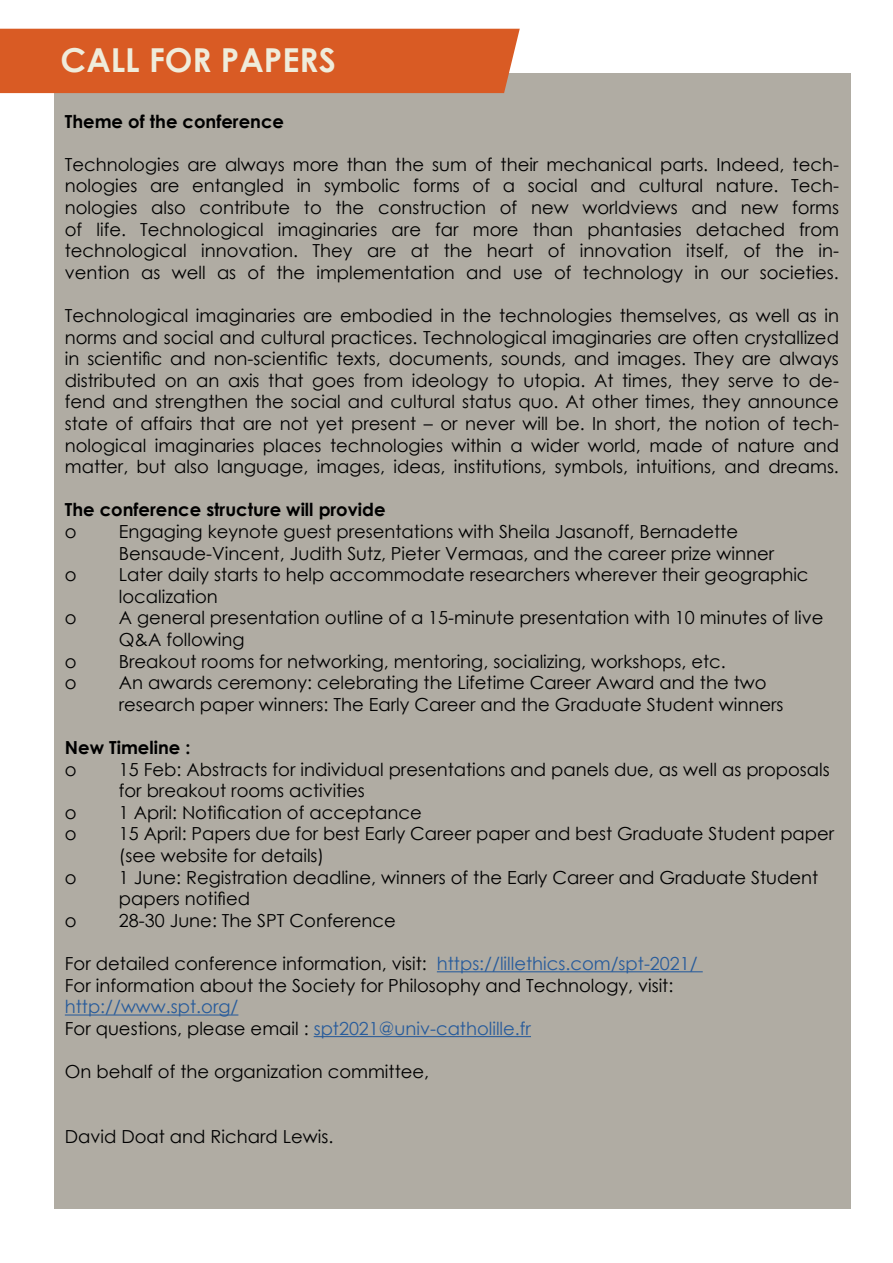
<style>
.page{position:relative;width:893px;height:1263px;background:#fff}
.page>*{position:absolute;margin:0;border:0;box-sizing:border-box;transform-origin:0 0}
.t1{font:700 33px "Century Gothic";color:#efecdb}
.t2{font:18px/21.6px "Century Gothic";color:#000}
.t3{font:18px/21.6px "Century Gothic";color:#275b9b}
.t4{font:700 18px "Century Gothic";color:#000}
.s1{color:#275b9b}
.s2{color:#000}
</style>
<div class="page">
<div style="left:54px;top:74px;width:796px;height:1135px;background:#b0aca3"></div>
<div style="left:0;top:29px;width:520px;height:64px;background:#d95b24"></div>
<hr style="left:437px;top:971px;width:266px;height:1px;background:#275b9b">
<hr style="left:65px;top:1014px;width:173px;height:1px;background:#275b9b">
<hr style="left:314px;top:1036px;width:217px;height:1px;background:#275b9b">
<h1 class="t1" style="left:61px;top:34px;width:277px">CALL FOR PAPERS</h1>
<p class="t4" style="left:65px;top:107px;width:221px">Theme of the conference</p>
<p class="t2" style="left:65px;top:153px;width:776px;text-align:justify">Technologies are always more than the sum of their mechanical parts. Indeed, tech&shy;nologies are entangled in symbolic forms of a social and cultural nature. Tech&shy;nologies also contribute to the construction of new worldviews and new forms of life. Technological imaginaries are far more than phantasies detached from technological innovation. They are at the heart of innovation itself, of the in&shy;vention as well as of the implementation and use of technology in our societies.</p>
<p class="t2" style="left:65px;top:304px;width:776px;text-align:justify">Technological imaginaries are embodied in the technologies themselves, as well as in norms and social and cultural practices. Technological imaginaries are often crystallized in scientific and non-scientific texts, documents, sounds, and images. They are always distributed on an axis that goes from ideology to utopia. At times, they serve to de&shy;fend and strengthen the social and cultural status quo. At other times, they announce state of affairs that are not yet present – or never will be. In short, the notion of tech&shy;nological imaginaries places technologies within a wider world, made of nature and matter, but also language, images, ideas, institutions, symbols, intuitions, and dreams.</p>
<p class="t4" style="left:65px;top:496px;width:322px">The conference structure will provide</p>
<p class="t2" style="left:65px;top:520px;width:13px">o</p>
<p class="t2" style="left:119px;top:520px;width:657px">Engaging keynote guest presentations with Sheila Jasanoff, Bernadette<br>Bensaude-Vincent, Judith Sutz, Pieter Vermaas, and the career prize winner</p>
<p class="t2" style="left:65px;top:564px;width:13px">o</p>
<p class="t2" style="left:119px;top:564px;width:691px">Later daily starts to help accommodate researchers wherever their geographic localization</p>
<p class="t2" style="left:65px;top:607px;width:13px">o</p>
<p class="t2" style="left:119px;top:607px;width:706px">A general presentation outline of a 15-minute presentation with 10 minutes of live<br>Q&amp;A following</p>
<p class="t2" style="left:65px;top:650px;width:13px">o</p>
<p class="t2" style="left:119px;top:650px;width:608px">Breakout rooms for networking, mentoring, socializing, workshops, etc.</p>
<p class="t2" style="left:65px;top:672px;width:13px">o</p>
<p class="t2" style="left:119px;top:672px;width:666px">An awards ceremony: celebrating the Lifetime Career Award and the two research paper winners: The Early Career and the Graduate Student winners</p>
<p class="t4" style="left:65px;top:734px;width:127px">New Timeline :</p>
<p class="t2" style="left:65px;top:758px;width:13px">o</p>
<p class="t2" style="left:119px;top:758px;width:712px">15 Feb: Abstracts for individual presentations and panels due, as well as proposals for breakout rooms activities</p>
<p class="t2" style="left:65px;top:801px;width:13px">o</p>
<p class="t2" style="left:119px;top:801px;width:304px">1 April: Notification of acceptance</p>
<p class="t2" style="left:65px;top:823px;width:13px">o</p>
<p class="t2" style="left:119px;top:823px;width:717px">15 April: Papers due for best Early Career paper and best Graduate Student paper (see website for details)</p>
<p class="t2" style="left:65px;top:866px;width:13px">o</p>
<p class="t2" style="left:119px;top:866px;width:701px">1 June: Registration deadline, winners of the Early Career and Graduate Student papers notified</p>
<p class="t2" style="left:65px;top:909px;width:13px">o</p>
<p class="t2" style="left:119px;top:909px;width:278px">28-30 June: The SPT Conference</p>
<p class="t2" style="left:65px;top:952px;width:634px">For detailed conference information, visit: <span class="s1">https://lillethics.com/spt-2021/<br></span>For information about the Society for Philosophy and Technology, visit:</p>
<p class="t3" style="left:65px;top:996px;width:468px">http://www.spt.org/<br><span class="s2">For questions, please email :</span> spt2021@univ-catholille.fr</p>
<p class="t2" style="left:65px;top:1060px;width:366px">On behalf of the organization committee,</p>
<p class="t2" style="left:65px;top:1125px;width:270px">David Doat and Richard Lewis.</p>
</div>
